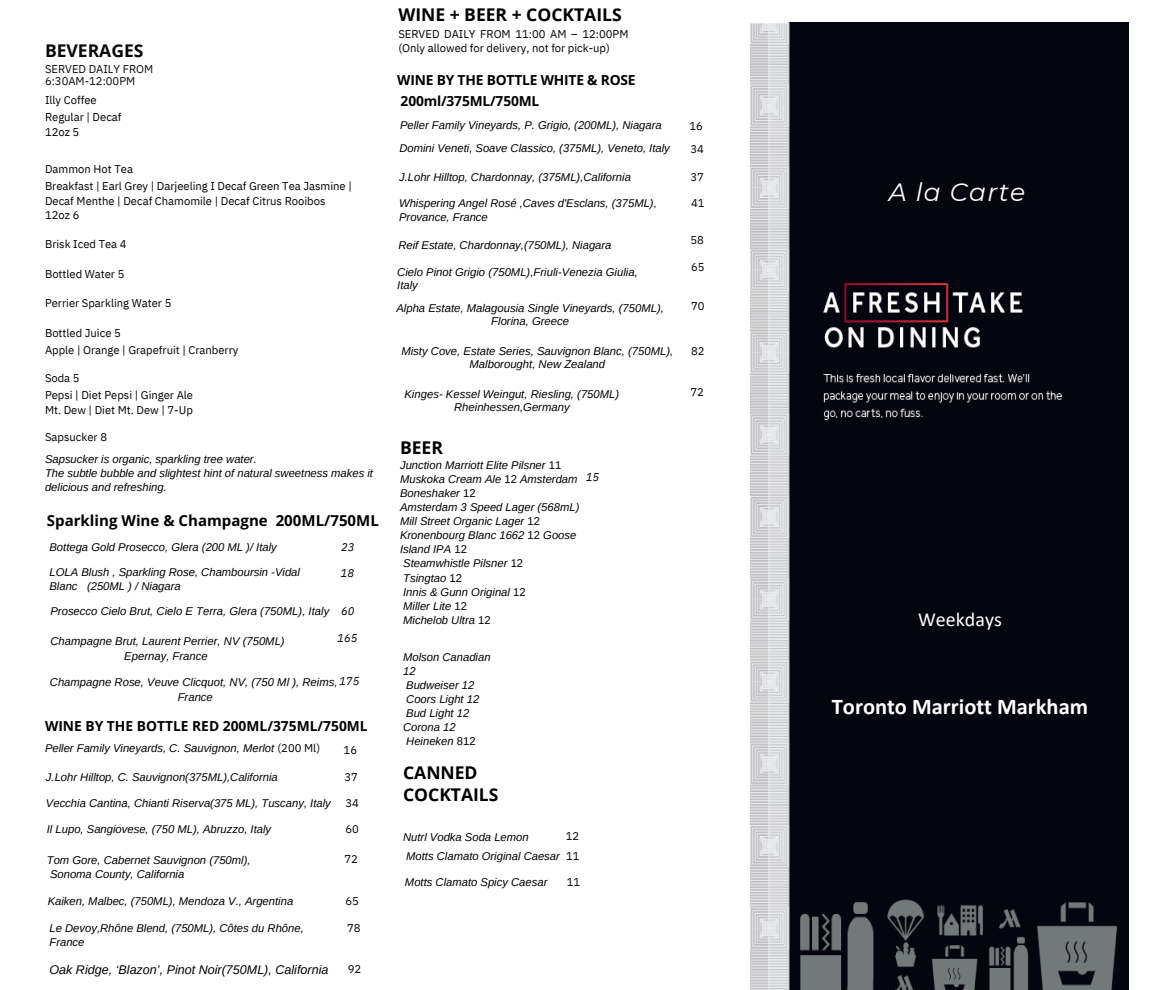
<style>
.page{position:relative;width:1170px;height:990px;background:#fff}
.page>*{position:absolute;margin:0;border:0;box-sizing:border-box;transform-origin:0 0}
.t1{font:italic 25px "Montserrat";letter-spacing:.05em;color:#fff}
.t2{font:700 22.5px "Calibri";color:#fff}
.t3{font:20px "Calibri";color:#fff}
.t4{font:700 17.5px/21.5px "Open Sans";color:#000}
.t5{font:700 17.5px "Open Sans";color:#0a0a0b}
.t6{font:700 15px "Open Sans";color:#000}
.t7{font:700 13.75px/20.9px "Open Sans";letter-spacing:-.01em;color:#000}
.t8{font:italic 12.5px "Arimo";color:#000}
.t9{font:italic 11.25px/14px "Arimo";color:#000}
.t10{font:11.25px/14px "IBM Plex Sans";color:#000}
.t11{font:11.25px/12.2px "IBM Plex Sans";color:#0a0a0b}
.t12{font:italic 11.25px "IBM Plex Sans";color:#000}
.s1{font-family:"IBM Plex Sans"}
.s2{font-family:"IBM Plex Sans";font-style:normal}
.s3{font-style:normal}
</style>
<div class="page">
<img style="left:750px;top:23px;width:379px;height:967px">
<p class="t5" style="left:45px;top:38px;width:100px">BEVERAGES</p>
<p class="t11" style="left:45px;top:62px;width:110px">SERVED DAILY FROM<br>6:30AM-12:00PM</p>
<p class="t10" style="left:45px;top:93px;width:53px">Illy Coffee</p>
<p class="t10" style="left:45px;top:110px;width:78px">Regular | Decaf</p>
<p class="t10" style="left:45px;top:125px;width:36px">12oz 5</p>
<p class="t10" style="left:45px;top:162px;width:90px">Dammon Hot Tea</p>
<p class="t10" style="left:45px;top:179px;width:308px">Breakfast | Earl Grey | Darjeeling I Decaf Green Tea Jasmine |</p>
<p class="t10" style="left:45px;top:194px;width:282px">Decaf Menthe | Decaf Chamomile | Decaf Citrus Rooibos</p>
<p class="t10" style="left:45px;top:208px;width:36px">12oz 6</p>
<p class="t10" style="left:45px;top:237px;width:83px">Brisk Iced Tea 4</p>
<p class="t10" style="left:45px;top:267px;width:81px">Bottled Water 5</p>
<p class="t10" style="left:45px;top:296px;width:128px">Perrier Sparkling Water 5</p>
<p class="t10" style="left:45px;top:326px;width:77px">Bottled Juice 5</p>
<p class="t10" style="left:45px;top:343px;width:195px">Apple | Orange | Grapefruit | Cranberry</p>
<p class="t10" style="left:45px;top:371px;width:36px">Soda 5</p>
<p class="t10" style="left:45px;top:388px;width:150px">Pepsi | Diet Pepsi | Ginger Ale</p>
<p class="t10" style="left:45px;top:403px;width:149px">Mt. Dew | Diet Mt. Dew | 7-Up</p>
<p class="t10" style="left:45px;top:430px;width:64px">Sapsucker 8</p>
<p class="t9" style="left:45px;top:452px;width:330px">Sapsucker is organic, sparkling tree water.<br>The subtle bubble and slightest hint of natural sweetness makes it delicious and refreshing.</p>
<p class="t6" style="left:47px;top:510px;width:334px">Sparkling Wine &amp; Champagne 200ML/750ML</p>
<p class="t9" style="left:49px;top:540px;width:229px">Bottega Gold Prosecco, Glera (200 ML )/ Italy</p>
<p class="t12" style="left:341px;top:539px;width:15px">23</p>
<p class="t9" style="left:49px;top:565px;width:252px">LOLA Blush , Sparkling Rose, Chamboursin -Vidal<br>Blanc (250ML ) / Niagara</p>
<p class="t12" style="left:341px;top:566px;width:15px">18</p>
<p class="t9" style="left:50px;top:604px;width:280px">Prosecco Cielo Brut, Cielo E Terra, Glera (750ML), Italy</p>
<p class="t12" style="left:341px;top:604px;width:15px">60</p>
<p class="t9" style="left:50px;top:633px;width:236px;line-height:15px;text-align:center">Champagne Brut, Laurent Perrier, NV (750ML)<br>Epernay, France</p>
<p class="t12" style="left:337px;top:631px;width:22px">165</p>
<p class="t9" style="left:50px;top:675px;width:311px">Champagne Rose, Veuve Clicquot, NV, (750 Ml ), Reims,<span class="s1">175</span></p>
<p class="t9" style="left:178px;top:690px;width:37px">France</p>
<p class="t7" style="left:45px;top:715px;width:324px">WINE BY THE BOTTLE RED 200ML/375ML/750ML</p>
<p class="t9" style="left:45px;top:742px;width:277px">Peller Family Vineyards, C. Sauvignon, Merlot <span class="s2">(200 Ml)</span></p>
<p class="t10" style="left:344px;top:743px;width:15px">16</p>
<p class="t9" style="left:46px;top:771px;width:233px">J.Lohr Hilltop, C. Sauvignon(375ML),California</p>
<p class="t10" style="left:344px;top:770px;width:15px">37</p>
<p class="t9" style="left:46px;top:796px;width:286px">Vecchia Cantina, Chianti Riserva(375 ML), Tuscany, Italy</p>
<p class="t10" style="left:345px;top:796px;width:15px">34</p>
<p class="t9" style="left:47px;top:822px;width:226px">Il Lupo, Sangiovese, (750 ML), Abruzzo, Italy</p>
<p class="t10" style="left:345px;top:822px;width:15px">60</p>
<p class="t9" style="left:47px;top:853px;width:205px">Tom Gore, Cabernet Sauvignon (750ml),</p>
<p class="t9" style="left:50px;top:867px;width:136px">Sonoma County, California</p>
<h5 class="t10" style="left:344px;top:852px;width:15px">72</h5>
<p class="t9" style="left:48px;top:894px;width:247px">Kaiken, Malbec, (750ML), Mendoza V., Argentina</p>
<p class="t10" style="left:345px;top:893px;width:15px">65</p>
<p class="t9" style="left:49px;top:921px;width:256px">Le Devoy,Rhône Blend, (750ML), Côtes du Rhône,<br>France</p>
<h4 class="t10" style="left:347px;top:921px;width:15px">78</h4>
<p class="t8" style="left:49px;top:962px;width:281px">Oak Ridge, ‘Blazon’, Pinot Noir(750ML), California</p>
<p class="t10" style="left:348px;top:962px;width:15px">92</p>
<h6 class="t4" style="left:398px;top:4px;width:225px">WINE + BEER + COCKTAILS</h6>
<p class="t10" style="left:398px;top:27px;width:232px">SERVED DAILY FROM 11:00 AM – 12:00PM (Only allowed for delivery, not for pick-up)</p>
<p class="t7" style="left:397px;top:69px;width:240px">WINE BY THE BOTTLE WHITE &amp; ROSE<br>200ml/375ML/750ML</p>
<p class="t9" style="left:400px;top:118px;width:263px">Peller Family Vineyards, P. Grigio, (200ML), Niagara</p>
<p class="t10" style="left:689px;top:118px;width:15px">16</p>
<p class="t9" style="left:399px;top:141px;width:272px">Domini Veneti, Soave Classico, (375ML), Veneto, Italy</p>
<p class="t10" style="left:690px;top:142px;width:15px">34</p>
<p class="t9" style="left:399px;top:171px;width:233px">J.Lohr Hilltop, Chardonnay, (375ML),California</p>
<p class="t10" style="left:690px;top:170px;width:15px">37</p>
<h3 class="t9" style="left:399px;top:196px;width:259px">Whispering Angel Rosé ,Caves d'Esclans, (375ML),<br>Provance, France</h3>
<h2 class="t10" style="left:691px;top:195px;width:15px">41</h2>
<p class="t9" style="left:398px;top:238px;width:215px">Reif Estate, Chardonnay,(750ML), Niagara</p>
<p class="t9" style="left:397px;top:265px;width:242px;line-height:13.1px">Cielo Pinot Grigio (750ML),Friuli-Venezia Giulia,<br>Italy</p>
<p class="t9" style="left:396px;top:301px;width:269px">Alpha Estate, Malagousia Single Vineyards, (750ML),</p>
<p class="t9" style="left:491px;top:314px;width:79px">Florina, Greece</p>
<p class="t9" style="left:401px;top:344px;width:274px">Misty Cove, Estate Series, Sauvignon Blanc, (750ML),</p>
<p class="t9" style="left:470px;top:358px;width:137px">Malborought, New Zealand</p>
<p class="t9" style="left:404px;top:387px;width:216px">Kinges- Kessel Weingut, Riesling, (750ML)</p>
<p class="t9" style="left:454px;top:400px;width:117px">Rheinhessen,Germany</p>
<p class="t4" style="left:400px;top:436px;width:45px">BEER</p>
<p class="t9" style="left:400px;top:458px;width:179px">Junction Marriott Elite Pilsner <span class="s3">11<br></span>Muskoka Cream Ale <span class="s3">12</span> Amsterdam<br>Boneshaker <span class="s3">12</span></p>
<p class="t9" style="left:400px;top:500px;width:181px">Amsterdam 3 Speed Lager (568mL)<br>Mill Street Organic Lager <span class="s3">12<br></span>Kronenbourg Blanc 1662 <span class="s3">12</span> Goose<br>Island IPA <span class="s3">12</span></p>
<p class="t9" style="left:403px;top:557px;width:122px">Steamwhistle Pilsner <span class="s3">12</span></p>
<p class="t9" style="left:403px;top:571px;width:60px">Tsingtao <span class="s3">12</span></p>
<p class="t9" style="left:403px;top:585px;width:124px">Innis &amp; Gunn Original <span class="s3">12</span></p>
<p class="t9" style="left:403px;top:599px;width:65px">Miller Lite <span class="s3">12</span></p>
<p class="t9" style="left:403px;top:613px;width:89px">Michelob Ultra <span class="s3">12</span></p>
<p class="t9" style="left:403px;top:650px;width:89px">Molson Canadian<br>12</p>
<h6 class="t9" style="left:406px;top:678px;width:70px">Budweiser 12</h6>
<p class="t9" style="left:406px;top:692px;width:75px">Coors Light 12</p>
<p class="t9" style="left:403px;top:706px;width:68px">Bud Light 12<br>Corona 12</p>
<p class="t9" style="left:406px;top:734px;width:71px">Heineken <span class="s3">812</span></p>
<p class="t12" style="left:586px;top:470px;width:15px">15</p>
<p class="t4" style="left:403px;top:762px;width:97px">CANNED<br>COCKTAILS</p>
<p class="t10" style="left:566px;top:829px;width:15px">12</p>
<p class="t10" style="left:566px;top:849px;width:15px">11</p>
<p class="t10" style="left:567px;top:875px;width:15px">11</p>
<p class="t9" style="left:403px;top:830px;width:127px">Nutrl Vodka Soda Lemon</p>
<p class="t9" style="left:406px;top:849px;width:155px">Motts Clamato Original Caesar</p>
<p class="t9" style="left:405px;top:875px;width:144px">Motts Clamato Spicy Caesar</p>
<p class="t10" style="left:690px;top:232px;width:15px">58</p>
<p class="t10" style="left:691px;top:259px;width:15px">65</p>
<h1 class="t10" style="left:691px;top:299px;width:15px">70</h1>
<p class="t10" style="left:691px;top:343px;width:15px">82</p>
<p class="t10" style="left:690px;top:385px;width:15px">72</p>
<p class="t1" style="left:889px;top:176px;width:138px">A la Carte</p>
<p class="t3" style="left:918px;top:611px;width:85px">Weekdays</p>
<p class="t2" style="left:832px;top:697px;width:258px">Toronto Marriott Markham</p>
</div>
